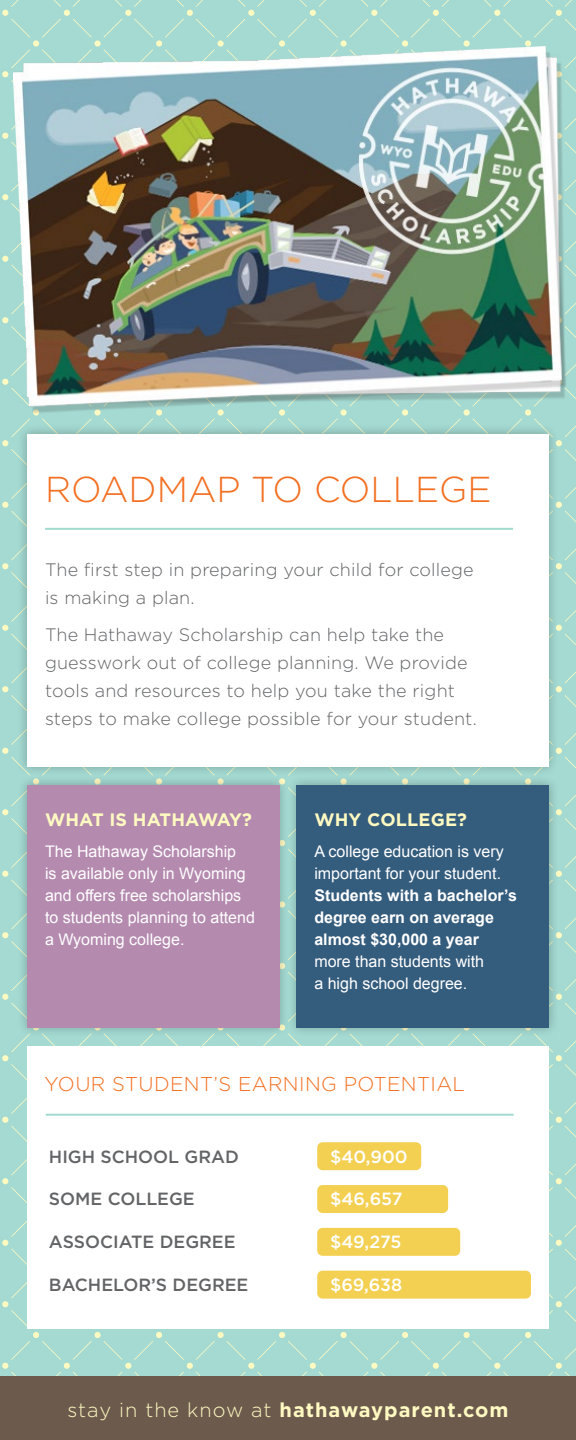
<style>
.page{position:relative;width:576px;height:1440px;background:#fff}
.page>*{position:absolute;margin:0;border:0;box-sizing:border-box;transform-origin:0 0}
.t1{font:300 36px "Gotham";color:#f36f21}
.t2{font:700 20px "Gotham";letter-spacing:.05em;color:#fffac2}
.t3{font:300 20px "Gotham";letter-spacing:.02em;color:#f36f21}
.t4{font:300 18px/28px "Gotham";letter-spacing:.01em;color:#636466}
.t5{font:700 18px "Gotham";letter-spacing:.01em;color:#fffac2}
.t6{font:500 17.6px "Gotham";color:#636466}
.t7{font:500 17.6px "Gotham";letter-spacing:-.005em;color:#fff}
.t8{font:16px/22px "Arial";color:#fff}
.t9{font:700 16px/22px "Arial";color:#fff}
.s1{font-weight:300}
</style>
<div class="page">
<div style="left:0;top:0;width:576px;height:1377px;background:#a4dad2"></div>
<div style="left:16px;top:424px;width:543px;height:353px;background:#000;opacity:.25"></div>
<div style="left:27px;top:434px;width:522px;height:333px;background:#fff"></div>
<hr style="left:45px;top:528px;width:468px;height:2px;background:#a4dad2">
<img style="left:13px;top:47px;width:563px;height:378px">
<div style="left:17px;top:774px;width:273px;height:264px;background:#000;opacity:.25"></div>
<div style="left:27px;top:785px;width:253px;height:243px;background:#b48aaf"></div>
<div style="left:286px;top:774px;width:273px;height:264px;background:#000;opacity:.25"></div>
<div style="left:296px;top:785px;width:253px;height:243px;background:#345c7d"></div>
<div style="left:27px;top:1046px;width:522px;height:283px;background:#fff"></div>
<div style="left:317px;top:1271px;width:214px;height:28px;background:#f3d051;border-radius:5px"></div>
<div style="left:317px;top:1228px;width:143px;height:28px;background:#f3d051;border-radius:5px"></div>
<div style="left:317px;top:1185px;width:131px;height:28px;background:#f3d051;border-radius:5px"></div>
<div style="left:317px;top:1142px;width:104px;height:28px;background:#f3d051;border-radius:5px"></div>
<hr style="left:46px;top:1114px;width:468px;height:2px;background:#a4dad2">
<div style="left:0;top:1377px;width:576px;height:63px;background:#6c5b4d"></div>
<h1 class="t1" style="left:45px;top:470px;width:448px">ROADMAP TO COLLEGE</h1>
<p class="t4" style="left:45px;top:556px;width:430px">The first step in preparing your child for college is making a plan.</p>
<p class="t4" style="left:45px;top:621px;width:433px">The Hathaway Scholarship can help take the guesswork out of college planning. We provide tools and resources to help you take the right steps to make college possible for your student.</p>
<p class="t5" style="left:45px;top:810px;width:209px">WHAT IS HATHAWAY?</p>
<p class="t8" style="left:45px;top:841px;width:211px">The Hathaway Scholarship<br>is available only in Wyoming and offers free scholarships to students planning to attend a Wyoming college.</p>
<p class="t5" style="left:314px;top:810px;width:154px">WHY COLLEGE?</p>
<p class="t8" style="left:314px;top:841px;width:191px">A college education is very important for your student.</p>
<p class="t9" style="left:314px;top:885px;width:204px">Students with a bachelor’s degree earn on average almost $30,000 a year</p>
<p class="t8" style="left:314px;top:951px;width:171px">more than students with a high school degree.</p>
<p class="t3" style="left:44px;top:1073px;width:422px">YOUR STUDENT’S EARNING POTENTIAL</p>
<p class="t6" style="left:49px;top:1146px;width:191px">HIGH SCHOOL GRAD</p>
<p class="t6" style="left:49px;top:1189px;width:147px">SOME COLLEGE</p>
<p class="t6" style="left:49px;top:1232px;width:188px">ASSOCIATE DEGREE</p>
<p class="t6" style="left:49px;top:1275px;width:201px">BACHELOR’S DEGREE</p>
<p class="t7" style="left:330px;top:1146px;width:79px">$40,900</p>
<p class="t7" style="left:330px;top:1189px;width:74px">$46,657</p>
<p class="t7" style="left:330px;top:1232px;width:73px">$49,275</p>
<p class="t7" style="left:330px;top:1275px;width:74px">$69,638</p>
<p class="t2" style="left:68px;top:1398px;width:442px"><span class="s1">stay in the know at</span> hathawayparent.com</p>
</div>
